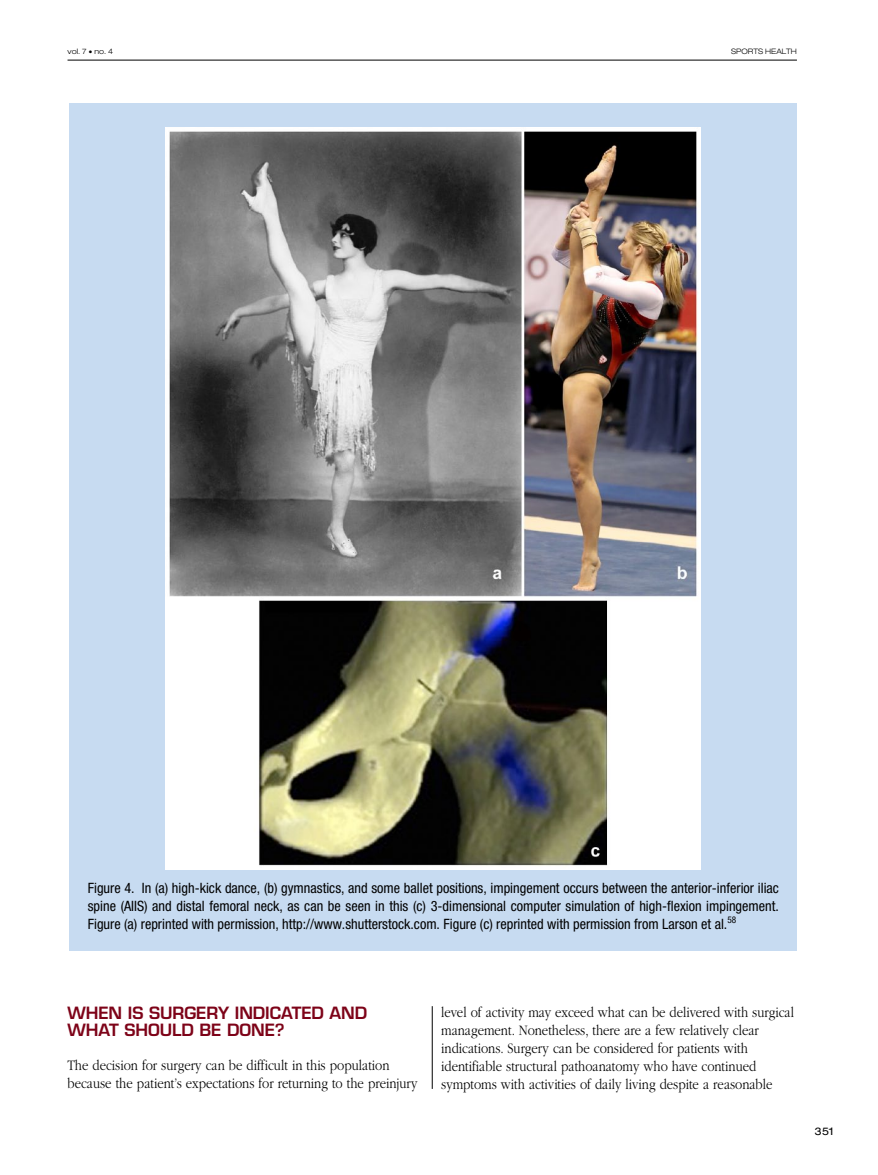
<style>
.page{position:relative;width:878px;height:1175px;background:#fff}
.page>*{position:absolute;margin:0;border:0;box-sizing:border-box;transform-origin:0 0}
.t1{font:600 16.5px/16.5px "Eurostile";letter-spacing:-.005em;color:#7d0318}
.t2{font:300 15px/18px "ITC Garamond Std";color:#000;scale:.85 1}
.t3{font:condensed 14.25px/18px "Helvetica Neue LT Std";color:#000;text-align:justify}
.t4{font:expanded 10.5px "Helvetica Neue LT Std";color:#000}
.t5{font:300 expanded 7.5px "Helvetica Neue LT Std";color:#000}
</style>
<div class="page">
<hr style="left:68px;top:60px;width:728px;height:1px;background:#000">
<hr style="left:432px;top:1006px;width:1px;height:82px;background:#000">
<div style="left:70px;top:104px;width:726px;height:847px;background:#c7dbf1"></div>
<img style="left:166px;top:127px;width:534px;height:742px">
<p class="t5" style="left:68px;top:47px;width:47px">vol. 7 • no. 4</p>
<p class="t5" style="left:731px;top:47px;width:67px">SPORTS HEALTH</p>
<p class="t3" style="left:88px;top:878px;width:692px">Figure 4. In (a) high-kick dance, (b) gymnastics, and some ballet positions, impingement occurs between the anterior-inferior iliac spine (AIIS) and distal femoral neck, as can be seen in this (c) 3-dimensional computer simulation of high-flexion impingement.<br>Figure (a) reprinted with permission, http://www.shutterstock.com. Figure (c) reprinted with permission from Larson et al.<sup>58</sup></p>
<p class="t1" style="left:68px;top:1005px;width:301px">WHEN IS SURGERY INDICATED AND<br>WHAT SHOULD BE DONE?</p>
<p class="t2" style="left:68px;top:1056px;width:413px">The decision for surgery can be difficult in this population because the patient’s expectations for returning to the preinjury</p>
<p class="t2" style="left:441px;top:1003px;width:416px">level of activity may exceed what can be delivered with surgical management. Nonetheless, there are a few relatively clear indications. Surgery can be considered for patients with identifiable structural pathoanatomy who have continued symptoms with activities of daily living despite a reasonable</p>
<p class="t4" style="left:814px;top:1125px;width:20px">351</p>
</div>
